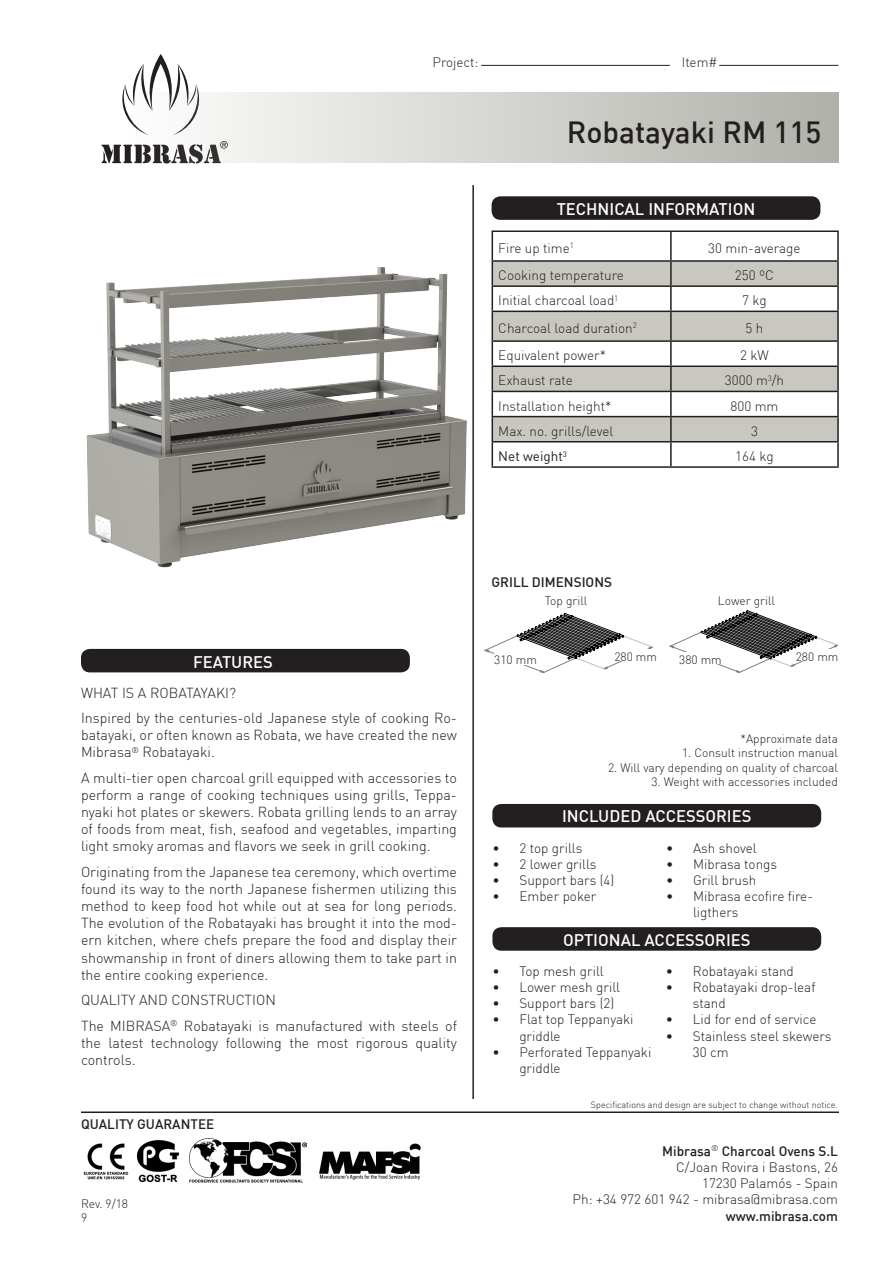
<style>
.page{position:relative;width:893px;height:1263px;background:#fff}
.page>*{position:absolute;margin:0;border:0;box-sizing:border-box;transform-origin:0 0}
.t1{font:500 30px "DIN";color:#231f20}
.t2{font:500 16.5px "DIN";color:#fff}
.t3{font:300 14.25px/17.1px "DIN";color:#231f20}
.t4{font:300 13.5px/16.2px "DIN";color:#231f20}
.t5{font:500 13.5px "DIN";color:#231f20}
.t6{font:13.5px "DIN";color:#231f20}
.t7{font:300 12px "DIN";color:#231f20}
.t8{font:300 9px "DIN";color:#231f20}
.s1{font-weight:500}
</style>
<div class="page">
<img style="left:83px;top:1143px;width:46px;height:37px">
<img style="left:136px;top:1140px;width:43px;height:43px">
<img style="left:319px;top:1143px;width:102px;height:38px">
<img style="left:190px;top:1138px;width:116px;height:45px">
<hr style="left:81px;top:1111px;width:758px;height:2px;background:#231f20">
<hr style="left:719px;top:65px;width:119px;height:1px;background:#231f20">
<hr style="left:481px;top:65px;width:189px;height:1px;background:#231f20">
<svg style="left:123px;top:54px;width:76px;height:39px"></svg>
<div style="left:492px;top:804px;width:329px;height:23px;background:#231f20;border-radius:9px"></div>
<div style="left:492px;top:927px;width:329px;height:24px;background:#231f20;border-radius:9px"></div>
<div style="left:492px;top:196px;width:328px;height:24px;background:#231f20;border-radius:9px"></div>
<div style="left:81px;top:649px;width:329px;height:23px;background:#231f20;border-radius:9px"></div>
<hr style="left:472px;top:185px;width:2px;height:914px;background:#231f20">
<svg style="left:484px;top:613px;width:169px;height:60px"></svg>
<div style="left:614px;top:649px;width:43px;height:12px;background:#fff"></div>
<div style="left:494px;top:653px;width:43px;height:11px;background:#fff"></div>
<svg style="left:669px;top:610px;width:169px;height:63px"></svg>
<div style="left:796px;top:649px;width:42px;height:12px;background:#fff"></div>
<div style="left:679px;top:652px;width:43px;height:12px;background:#fff"></div>
<svg style="left:101px;top:93px;width:738px;height:70px"></svg>
<img style="left:86px;top:267px;width:380px;height:301px">
<hr style="left:492px;top:230px;width:179px;height:2px;background:#231f20">
<hr style="left:671px;top:230px;width:168px;height:2px;background:#231f20">
<hr style="left:837px;top:232px;width:2px;height:28px;background:#231f20">
<hr style="left:671px;top:260px;width:168px;height:2px;background:#231f20">
<hr style="left:837px;top:262px;width:2px;height:23px;background:#231f20">
<hr style="left:671px;top:285px;width:168px;height:2px;background:#231f20">
<hr style="left:837px;top:287px;width:2px;height:24px;background:#231f20">
<hr style="left:671px;top:311px;width:168px;height:1px;background:#231f20">
<hr style="left:837px;top:312px;width:2px;height:28px;background:#231f20">
<hr style="left:671px;top:340px;width:168px;height:2px;background:#231f20">
<hr style="left:837px;top:342px;width:2px;height:23px;background:#231f20">
<hr style="left:671px;top:365px;width:168px;height:2px;background:#231f20">
<hr style="left:837px;top:367px;width:2px;height:24px;background:#231f20">
<hr style="left:671px;top:391px;width:168px;height:1px;background:#231f20">
<hr style="left:837px;top:392px;width:2px;height:24px;background:#231f20">
<hr style="left:671px;top:416px;width:168px;height:1px;background:#231f20">
<hr style="left:837px;top:417px;width:2px;height:24px;background:#231f20">
<svg style="left:492px;top:232px;width:346px;height:234px"></svg>
<hr style="left:671px;top:441px;width:168px;height:1px;background:#231f20">
<hr style="left:670px;top:442px;width:2px;height:24px;background:#231f20">
<hr style="left:837px;top:442px;width:2px;height:24px;background:#231f20">
<hr style="left:492px;top:466px;width:179px;height:2px;background:#231f20">
<hr style="left:671px;top:466px;width:168px;height:2px;background:#231f20">
<p class="t4" style="left:432px;top:54px;width:48px">Project:</p>
<p class="t4" style="left:682px;top:54px;width:37px">Item#</p>
<p class="t1" style="left:567px;top:113px;width:256px">Robatayaki RM 115</p>
<p class="t2" style="left:557px;top:198px;width:200px">TECHNICAL INFORMATION</p>
<p class="t4" style="left:498px;top:240px;width:77px">Fire up time<sup>1</sup></p>
<p class="t4" style="left:708px;top:240px;width:94px">30 min-average</p>
<p class="t4" style="left:498px;top:267px;width:127px">Cooking temperature</p>
<p class="t4" style="left:735px;top:267px;width:41px">250 ºC</p>
<p class="t4" style="left:498px;top:292px;width:122px">Initial charcoal load<sup>1</sup></p>
<p class="t4" style="left:742px;top:292px;width:26px">7 kg</p>
<p class="t4" style="left:498px;top:320px;width:140px">Charcoal load duration<sup>2</sup></p>
<p class="t4" style="left:745px;top:320px;width:19px">5 h</p>
<p class="t4" style="left:498px;top:347px;width:109px">Equivalent power*</p>
<p class="t4" style="left:740px;top:347px;width:30px">2 kW</p>
<p class="t4" style="left:498px;top:372px;width:76px">Exhaust rate</p>
<p class="t4" style="left:725px;top:372px;width:61px">3000 m<sup>3</sup>/h</p>
<p class="t4" style="left:498px;top:397px;width:115px">Installation height*</p>
<p class="t4" style="left:730px;top:397px;width:49px">800 mm</p>
<p class="t4" style="left:498px;top:423px;width:117px">Max. no. grills/level</p>
<p class="t4" style="left:751px;top:423px;width:8px">3</p>
<p class="t6" style="left:498px;top:448px;width:70px">Net weight<sup>3</sup></p>
<p class="t4" style="left:735px;top:448px;width:40px">164 kg</p>
<p class="t5" style="left:492px;top:573px;width:122px">GRILL DIMENSIONS</p>
<p class="t2" style="left:193px;top:652px;width:81px">FEATURES</p>
<p class="t3" style="left:81px;top:679px;width:377px;line-height:25.7px">WHAT IS A ROBATAYAKI?<br>Inspired by the centuries-old Japanese style of cooking Ro-</p>
<p class="t3" style="left:81px;top:726px;width:377px">batayaki, or often known as Robata, we have created the new<br>Mibrasa<sup>®</sup> Robatayaki.</p>
<p class="t3" style="left:81px;top:769px;width:377px;text-align:justify">A multi-tier open charcoal grill equipped with accessories to perform a range of cooking techniques using grills, Teppa&shy;nyaki hot plates or skewers. Robata grilling lends to an array of foods from meat, fish, seafood and vegetables, imparting light smoky aromas and flavors we seek in grill cooking.</p>
<p class="t3" style="left:81px;top:863px;width:377px;text-align:justify">Originating from the Japanese tea ceremony, which overtime found its way to the north Japanese fishermen utilizing this method to keep food hot while out at sea for long periods.<br>The evolution of the Robatayaki has brought it into the mod&shy;ern kitchen, where chefs prepare the food and display their showmanship in front of diners allowing them to take part in the entire cooking experience.</p>
<p class="t3" style="left:81px;top:987px;width:377px;line-height:25.7px">QUALITY AND CONSTRUCTION<br>The MIBRASA<sup>®</sup> Robatayaki is manufactured with steels of</p>
<p class="t3" style="left:81px;top:1034px;width:377px">the latest technology following the most rigorous quality controls.</p>
<p class="t5" style="left:81px;top:1116px;width:135px">QUALITY GUARANTEE</p>
<p class="t7" style="left:81px;top:1196px;width:49px">Rev. 9/18</p>
<p class="t7" style="left:81px;top:1210px;width:8px">9</p>
<p class="t7" style="left:545px;top:594px;width:44px">Top grill</p>
<p class="t7" style="left:718px;top:594px;width:59px">Lower grill</p>
<p class="t7" style="left:494px;top:653px;width:44px">310 mm</p>
<p class="t7" style="left:614px;top:649px;width:44px">280 mm</p>
<p class="t7" style="left:679px;top:652px;width:44px">380 mm</p>
<p class="t7" style="left:796px;top:649px;width:44px">280 mm</p>
<p class="t7" style="left:740px;top:731px;width:99px">*Approximate data</p>
<p class="t7" style="left:682px;top:746px;width:157px">1. Consult instruction manual</p>
<p class="t7" style="left:608px;top:760px;width:231px">2. Will vary depending on quality of charcoal</p>
<p class="t7" style="left:651px;top:774px;width:188px">3. Weight with accessories included</p>
<p class="t2" style="left:562px;top:806px;width:191px">INCLUDED ACCESSORIES</p>
<p class="t4" style="left:492px;top:839px;width:92px">• 2 top grills</p>
<p class="t4" style="left:492px;top:856px;width:106px">• 2 lower grills</p>
<p class="t4" style="left:492px;top:872px;width:123px">• Support bars (4)</p>
<p class="t4" style="left:492px;top:888px;width:105px">• Ember poker</p>
<p class="t4" style="left:666px;top:839px;width:92px">• Ash shovel</p>
<p class="t4" style="left:666px;top:856px;width:113px">• Mibrasa tongs</p>
<p class="t4" style="left:666px;top:872px;width:92px">• Grill brush</p>
<p class="t4" style="left:693px;top:888px;width:122px;text-indent:-27px">• Mibrasa ecofire fire&shy;ligthers</p>
<p class="t2" style="left:563px;top:929px;width:189px">OPTIONAL ACCESSORIES</p>
<p class="t4" style="left:492px;top:963px;width:113px">• Top mesh grill</p>
<p class="t4" style="left:492px;top:979px;width:129px">• Lower mesh grill</p>
<p class="t4" style="left:492px;top:995px;width:123px">• Support bars (2)</p>
<p class="t4" style="left:519px;top:1011px;width:116px;text-indent:-27px">• Flat top Teppanyaki griddle</p>
<p class="t4" style="left:519px;top:1044px;width:134px;text-indent:-27px">• Perforated Teppanyaki griddle</p>
<p class="t4" style="left:666px;top:963px;width:129px">• Robatayaki stand</p>
<p class="t4" style="left:693px;top:979px;width:124px;text-indent:-27px">• Robatayaki drop-leaf stand</p>
<p class="t4" style="left:666px;top:1011px;width:152px">• Lid for end of service</p>
<p class="t4" style="left:693px;top:1027px;width:140px;text-indent:-27px">• Stainless steel skewers<br>30 cm</p>
<p class="t8" style="left:591px;top:1099px;width:249px">Specifications and design are subject to change without notice.</p>
<p class="t4" style="left:573px;top:1142px;width:267px;text-align:right"><span class="s1">Mibrasa</span><sup>®</sup> <span class="s1">Charcoal Ovens S.L<br></span>C/Joan Rovira i Bastons, 26<br>17230 Palamós - Spain<br>Ph: +34 972 601 942 - mibrasa@mibrasa.com</p>
<p class="t5" style="left:726px;top:1207px;width:114px">www.mibrasa.com</p>
</div>
